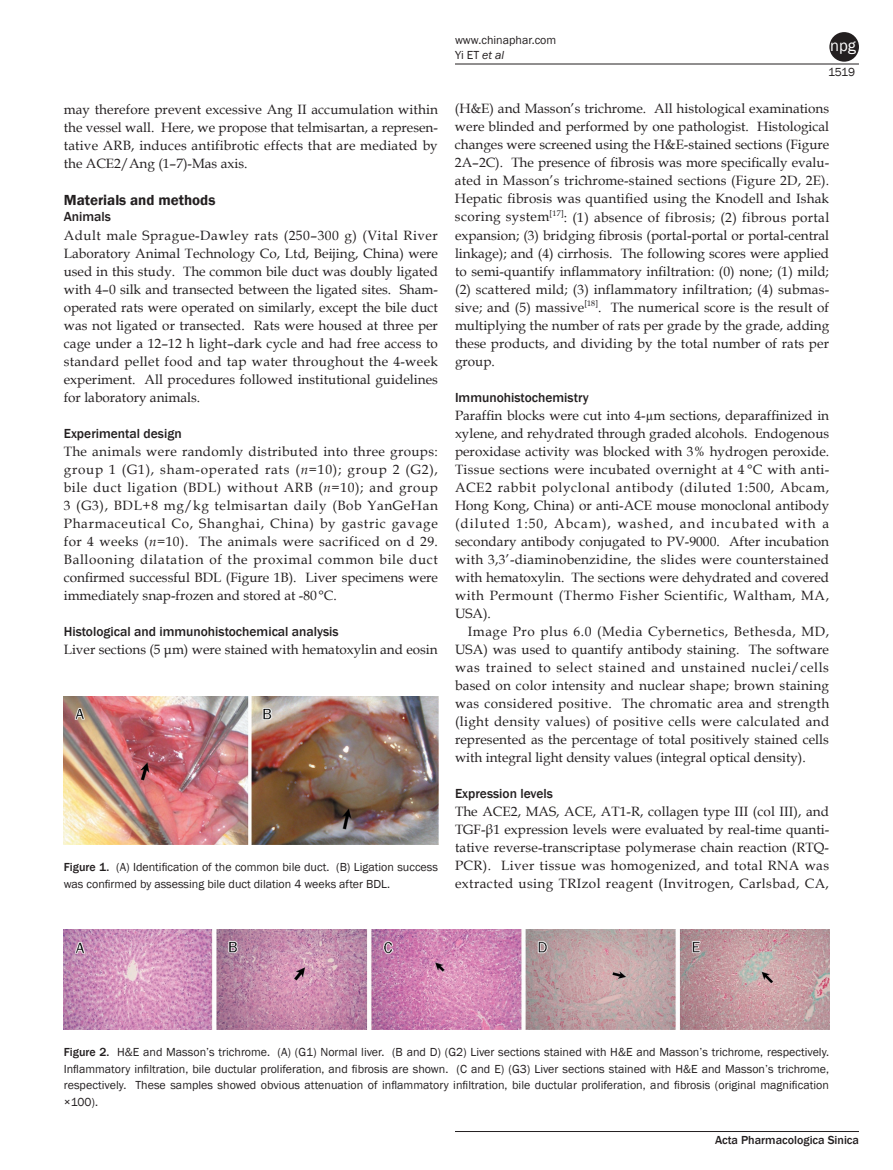
<style>
.page{position:relative;width:893px;height:1170px;background:#fff}
.page>*{position:absolute;margin:0;border:0;box-sizing:border-box;transform-origin:0 0}
.t1{font:16.5px "Franklin Gothic";color:#fff}
.t2{font:600 15px "Franklin Gothic";color:#231f20}
.t3{font:13.5px/18px "Book Antiqua 2";letter-spacing:.005em;color:#231f20;text-align:justify}
.t4{font:13.5px "Book Antiqua";color:#231f20}
.t5{font:500 13.5px "Franklin Gothic";color:#231f20}
.t6{font:13.5px "Book Antiqua 2";letter-spacing:.025em;color:#231f20}
.t7{font:13.5px "Book Antiqua";letter-spacing:.055em;color:#231f20}
.t8{font:13.5px "Book Antiqua 2";letter-spacing:.045em;color:#231f20}
.t9{font:13.5px "Book Antiqua";letter-spacing:.045em;color:#231f20}
.t10{font:12px/16.5px "Franklin Gothic Book 2";color:#231f20}
.t11{font:12px/15px "Franklin Gothic";color:#231f20}
.t12{font:500 12px "Franklin Gothic";color:#231f20}
.s1{font-style:italic}
.s2{font-family:"Book Antiqua";font-style:italic}
.s3{font-family:"Franklin Gothic";font-weight:500}
.s4{font-family:"Book Antiqua 2"}
</style>
<div class="page">
<hr style="left:455px;top:64px;width:404px;height:1px;background:#231f20">
<hr style="left:455px;top:1131px;width:404px;height:1px;background:#231f20">
<div style="left:829px;top:32px;width:30px;height:30px;background:#231f20;border-radius:50%"></div>
<img style="left:64px;top:696px;width:374px;height:148px">
<img style="left:64px;top:929px;width:765px;height:100px">
<p class="t3" style="left:64px;top:100px;width:376px">may therefore prevent excessive Ang II accumulation within the vessel wall. Here, we propose that telmisartan, a represen&shy;tative ARB, induces antifibrotic effects that are mediated by the ACE2/Ang (1–7)-Mas axis.</p>
<p class="t2" style="left:64px;top:190px;width:153px">Materials and methods</p>
<p class="t5" style="left:64px;top:208px;width:49px">Animals</p>
<p class="t3" style="left:64px;top:226px;width:376px">Adult male Sprague-Dawley rats (250–300 g) (Vital River Laboratory Animal Technology Co, Ltd, Beijing, China) were used in this study. The common bile duct was doubly ligated with 4–0 silk and transected between the ligated sites. Sham&shy;operated rats were operated on similarly, except the bile duct was not ligated or transected. Rats were housed at three per cage under a 12–12 h light–dark cycle and had free access to standard pellet food and tap water throughout the 4-week experiment. All procedures followed institutional guidelines for laboratory animals.</p>
<p class="t5" style="left:64px;top:424px;width:119px">Experimental design</p>
<p class="t6" style="left:64px;top:441px;width:375px">The animals were randomly distributed into three groups:</p>
<p class="t7" style="left:64px;top:459px;width:376px">group 1 (G1), sham-operated rats (<span class="s1">n</span>=10); group 2 (G2),</p>
<p class="t8" style="left:64px;top:477px;width:376px">bile duct ligation (BDL) without ARB (<span class="s2">n</span>=10); and group</p>
<p class="t9" style="left:64px;top:495px;width:376px">3 (G3), BDL+8 mg/kg telmisartan daily (Bob YanGeHan</p>
<p class="t3" style="left:64px;top:514px;width:376px">Pharmaceutical Co, Shanghai, China) by gastric gavage for 4 weeks (<span class="s2">n</span>=10). The animals were sacrificed on d 29.<br>Ballooning dilatation of the proximal common bile duct</p>
<p class="t4" style="left:64px;top:567px;width:376px">confirmed successful BDL (Figure 1B). Liver specimens were</p>
<p class="t3" style="left:64px;top:585px;width:275px">immediately snap-frozen and stored at -80°C.</p>
<p class="t5" style="left:64px;top:622px;width:276px">Histological and immunohistochemical analysis</p>
<p class="t4" style="left:64px;top:639px;width:375px">Liver sections (5 μm) were stained with hematoxylin and eosin</p>
<p class="t10" style="left:64px;top:859px;width:376px"><span class="s3">Figure 1.</span> (A) Identification of the common bile duct. (B) Ligation success was confirmed by assessing bile duct dilation 4 weeks after BDL.</p>
<p class="t11" style="left:455px;top:33px;width:103px">www.chinaphar.com<br>Yi ET <span class="s1">et al</span></p>
<p class="t1" style="left:830px;top:35px;width:27px">npg</p>
<p class="t10" style="left:828px;top:64px;width:29px">1519</p>
<p class="t3" style="left:455px;top:99px;width:376px">(H&amp;E) and Masson’s trichrome. All histological examinations were blinded and performed by one pathologist. Histological changes were screened using the H&amp;E-stained sections (Figure</p>
<p class="t4" style="left:455px;top:153px;width:376px">2A–2C). The presence of fibrosis was more specifically evalu<span class="s4">-</span></p>
<p class="t3" style="left:455px;top:171px;width:376px">ated in Masson’s trichrome-stained sections (Figure 2D, 2E).<br>Hepatic fibrosis was quantified using the Knodell and Ishak scoring system<sup>[17]</sup>: (1) absence of fibrosis; (2) fibrous portal</p>
<p class="t4" style="left:455px;top:225px;width:376px">expansion; (3) bridging fibrosis (portal-portal or portal-central</p>
<p class="t3" style="left:455px;top:244px;width:376px">linkage); and (4) cirrhosis. The following scores were applied</p>
<p class="t4" style="left:455px;top:261px;width:375px">to semi-quantify inflammatory infiltration: (0) none; (1) mild;</p>
<p class="t3" style="left:455px;top:280px;width:376px">(2) scattered mild; (3) inflammatory infiltration; (4) submas&shy;sive; and (5) massive<sup>[18]</sup>. The numerical score is the result of multiplying the number of rats per grade by the grade, adding these products, and dividing by the total number of rats per group.</p>
<p class="t5" style="left:455px;top:388px;width:135px">Immunohistochemistry</p>
<p class="t4" style="left:455px;top:405px;width:376px">Paraffin blocks were cut into 4-µm sections, deparaffinized in</p>
<p class="t3" style="left:455px;top:424px;width:376px">xylene, and rehydrated through graded alcohols. Endogenous peroxidase activity was blocked with 3% hydrogen peroxide.<br>Tissue sections were incubated overnight at 4 °C with anti-ACE2 rabbit polyclonal antibody (diluted 1:500, Abcam, Hong Kong, China) or anti-ACE mouse monoclonal antibody (diluted 1:50, Abcam), washed, and incubated with a secondary antibody conjugated to PV-9000. After incubation with 3,3’-diaminobenzidine, the slides were counterstained with hematoxylin. The sections were dehydrated and covered with Permount (Thermo Fisher Scientific, Waltham, MA, USA).</p>
<p class="t3" style="left:455px;top:622px;width:376px;text-indent:13px">Image Pro plus 6.0 (Media Cybernetics, Bethesda, MD, USA) was used to quantify antibody staining. The software was trained to select stained and unstained nuclei/cells based on color intensity and nuclear shape; brown staining was considered positive. The chromatic area and strength (light density values) of positive cells were calculated and represented as the percentage of total positively stained cells with integral light density values (integral optical density).</p>
<p class="t5" style="left:455px;top:784px;width:100px">Expression levels</p>
<p class="t3" style="left:455px;top:801px;width:375px">The ACE2, MAS, ACE, AT1-R, collagen type III (col III), and</p>
<p class="t4" style="left:455px;top:819px;width:376px">TGF-β1 expression levels were evaluated by real-time quanti<span class="s4">-</span></p>
<p class="t3" style="left:455px;top:837px;width:376px">tative reverse-transcriptase polymerase chain reaction (RTQ-PCR). Liver tissue was homogenized, and total RNA was extracted using TRIzol reagent (Invitrogen, Carlsbad, CA,</p>
<p class="t10" style="left:64px;top:1044px;width:767px;text-align:justify"><span class="s3">Figure 2.</span> H&amp;E and Masson’s trichrome. (A) (G1) Normal liver. (B and D) (G2) Liver sections stained with H&amp;E and Masson’s trichrome, respectively.<br>Inflammatory infiltration, bile ductular proliferation, and fibrosis are shown. (C and E) (G3) Liver sections stained with H&amp;E and Masson’s trichrome, respectively. These samples showed obvious attenuation of inflammatory infiltration, bile ductular proliferation, and fibrosis (original magnification</p>
<p class="t11" style="left:64px;top:1094px;width:36px">×100).</p>
<p class="t12" style="left:715px;top:1132px;width:145px">Acta Pharmacologica Sinica</p>
</div>
